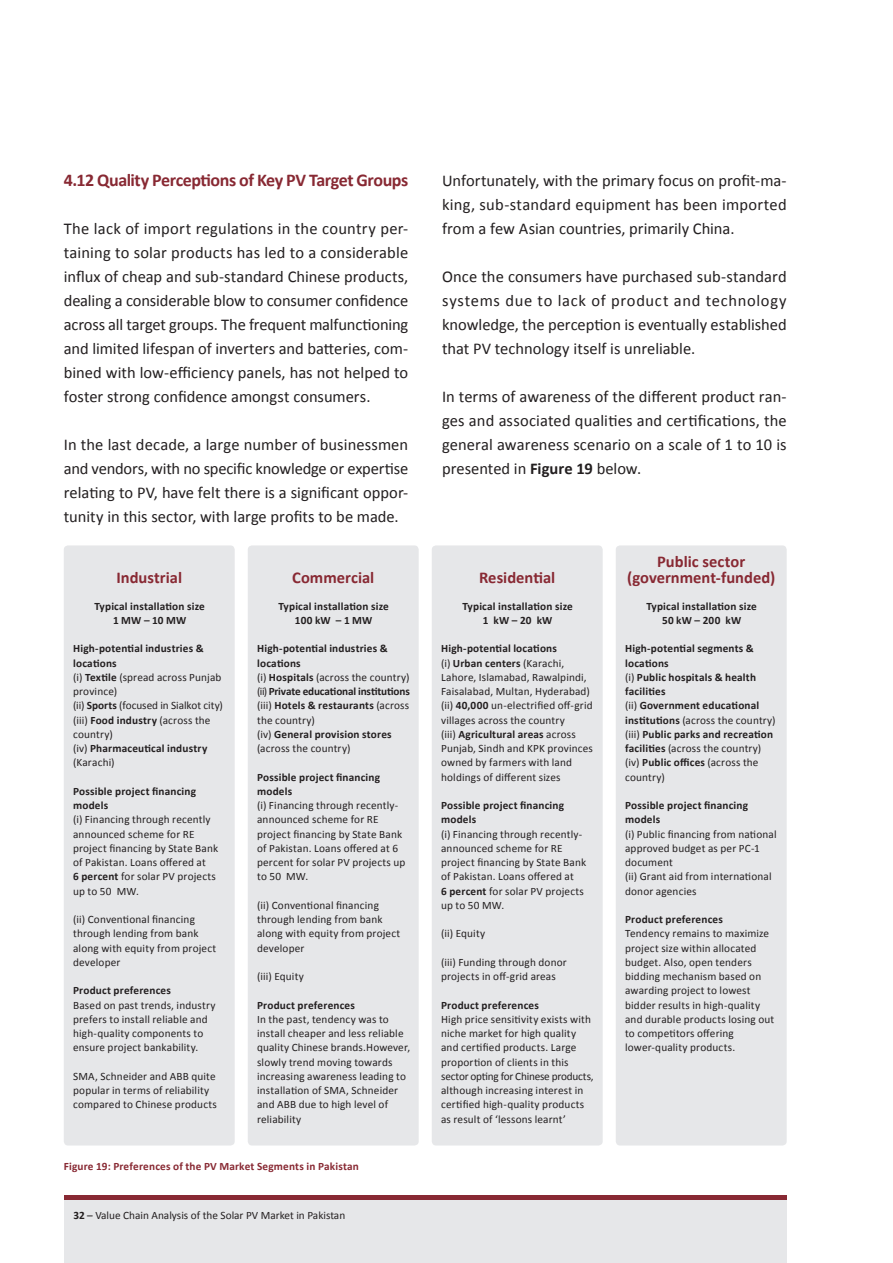
<style>
.page{position:relative;width:893px;height:1263px;background:#fff}
.page>*{position:absolute;margin:0;border:0;box-sizing:border-box;transform-origin:0 0}
.t1{font:700 18px "Calibri";letter-spacing:-.025em;color:#882933}
.t2{font:16.5px/24px "Calibri";color:#231f20;text-align:justify}
.t3{font:700 16.5px/16.5px "Calibri";color:#882933;text-align:center}
.t4{font:11.25px/14.2px "Calibri";letter-spacing:.015em;color:#231f20}
.t5{font:700 11.25px/14.2px "Calibri";letter-spacing:.015em;color:#231f20}
.t6{font:700 11.25px "Calibri";letter-spacing:.015em;color:#882933}
.s1{font-weight:700}
.s2{font-weight:400}
</style>
<div class="page">
<div style="left:64px;top:1199px;width:723px;height:64px;background:#e6e7e9"></div>
<hr style="left:64px;top:1195px;width:723px;height:4px;background:#882933">
<div style="left:64px;top:545px;width:171px;height:600px;background:#e6e7e9;border-radius:4px"></div>
<div style="left:616px;top:545px;width:171px;height:600px;background:#e6e7e9;border-radius:4px"></div>
<div style="left:248px;top:545px;width:171px;height:600px;background:#e6e7e9;border-radius:4px"></div>
<div style="left:432px;top:545px;width:171px;height:600px;background:#e6e7e9;border-radius:4px"></div>
<h1 class="t1" style="left:64px;top:169px;width:346px">4.12 Quality Perceptions of Key PV Target Groups</h1>
<p class="t2" style="left:64px;top:216px;width:346px">The lack of import regulations in the country per&shy;taining to solar products has led to a considerable influx of cheap and sub-standard Chinese products, dealing a considerable blow to consumer confidence across all target groups. The frequent malfunctioning and limited lifespan of inverters and batteries, com&shy;bined with low-efficiency panels, has not helped to foster strong confidence amongst consumers.</p>
<h2 class="t2" style="left:64px;top:432px;width:346px">In the last decade, a large number of businessmen and vendors, with no specific knowledge or expertise relating to PV, have felt there is a significant oppor&shy;tunity in this sector, with large profits to be made.</h2>
<h2 class="t2" style="left:442px;top:168px;width:346px">Unfortunately, with the primary focus on profit-ma&shy;king, sub-standard equipment has been imported from a few Asian countries, primarily China.</h2>
<h2 class="t2" style="left:442px;top:264px;width:346px">Once the consumers have purchased sub-standard systems due to lack of product and technology knowledge, the perception is eventually established that PV technology itself is unreliable.</h2>
<h2 class="t2" style="left:442px;top:384px;width:346px">In terms of awareness of the different product ran&shy;ges and associated qualities and certifications, the general awareness scenario on a scale of 1 to 10 is presented in <span class="s1">Figure 19</span> below.</h2>
<h2 class="t3" style="left:116px;top:569px;width:67px">Industrial</h2>
<h2 class="t3" style="left:292px;top:569px;width:84px">Commercial</h2>
<h2 class="t3" style="left:479px;top:569px;width:78px">Residential</h2>
<h2 class="t3" style="left:627px;top:552px;width:149px">Public sector (government-funded)</h2>
<p class="t5" style="left:94px;top:598px;width:112px;text-align:center">Typical installation size<br>1 MW – 10 MW</p>
<p class="t4" style="left:73px;top:641px;width:151px"><span class="s1">High-potential industries &amp; locations<br></span>(i) <span class="s1">Textile</span> (spread across Punjab province)<br>(ii) <span class="s1">Sports</span> (focused in Sialkot city) (iii) <span class="s1">Food industry</span> (across the country)<br>(iv) <span class="s1">Pharmaceutical industry </span>(Karachi)</p>
<p class="t5" style="left:73px;top:783px;width:124px">Possible project financing models</p>
<p class="t4" style="left:73px;top:812px;width:147px">(i) Financing through recently announced scheme for RE project financing by State Bank of Pakistan. Loans offered at<br><span class="s1">6 percent</span> for solar PV projects up to 50 MW.</p>
<p class="t4" style="left:73px;top:912px;width:145px">(ii) Conventional financing through lending from bank along with equity from project developer</p>
<p class="t5" style="left:73px;top:983px;width:99px">Product preferences</p>
<p class="t4" style="left:73px;top:997px;width:144px">Based on past trends, industry prefers to install reliable and high-quality components to ensure project bankability.</p>
<p class="t4" style="left:73px;top:1068px;width:145px">SMA, Schneider and ABB quite popular in terms of reliability compared to Chinese products</p>
<p class="t5" style="left:278px;top:598px;width:112px;text-align:center">Typical installation size<br>100 kW – 1 MW</p>
<p class="t5" style="left:257px;top:641px;width:154px">High-potential industries &amp; locations<br><span class="s2">(i)</span> Hospitals <span class="s2">(across the country) (ii)</span> Private educational institutions <span class="s2">(iii)</span> Hotels &amp; restaurants <span class="s2">(across the country)<br>(iv)</span> General provision stores <span class="s2">(across the country)</span></p>
<p class="t5" style="left:257px;top:769px;width:124px">Possible project financing models</p>
<p class="t4" style="left:257px;top:798px;width:150px">(i) Financing through recently&shy;announced scheme for RE project financing by State Bank of Pakistan. Loans offered at 6 percent for solar PV projects up to 50 MW.</p>
<p class="t4" style="left:257px;top:897px;width:145px">(ii) Conventional financing through lending from bank along with equity from project developer</p>
<p class="t4" style="left:257px;top:969px;width:48px">(iii) Equity</p>
<p class="t5" style="left:257px;top:997px;width:99px">Product preferences</p>
<p class="t4" style="left:257px;top:1011px;width:155px">In the past, tendency was to install cheaper and less reliable quality Chinese brands.However, slowly trend moving towards increasing awareness leading to installation of SMA, Schneider and ABB due to high level of reliability</p>
<p class="t5" style="left:462px;top:598px;width:112px;text-align:center">Typical installation size<br>1 kW – 20 kW</p>
<p class="t4" style="left:441px;top:641px;width:153px"><span class="s1">High-potential locations<br></span>(i) <span class="s1">Urban centers</span> (Karachi,<br>Lahore, Islamabad, Rawalpindi,<br>Faisalabad, Multan, Hyderabad) (ii) <span class="s1">40,000</span> un-electrified off-grid villages across the country<br>(iii) <span class="s1">Agricultural areas</span> across<br>Punjab, Sindh and KPK provinces owned by farmers with land holdings of different sizes</p>
<p class="t5" style="left:441px;top:798px;width:124px">Possible project financing models</p>
<p class="t4" style="left:441px;top:826px;width:147px">(i) Financing through recently&shy;announced scheme for RE project financing by State Bank of Pakistan. Loans offered at<br><span class="s1">6 percent</span> for solar PV projects up to 50 MW.</p>
<p class="t4" style="left:441px;top:926px;width:46px">(ii) Equity</p>
<p class="t4" style="left:441px;top:954px;width:127px">(iii) Funding through donor projects in off-grid areas</p>
<p class="t5" style="left:441px;top:997px;width:99px">Product preferences</p>
<p class="t4" style="left:441px;top:1011px;width:154px">High price sensitivity exists with niche market for high quality and certified products. Large proportion of clients in this sector opting for Chinese products, although increasing interest in certified high-quality products as result of ‘lessons learnt’</p>
<p class="t5" style="left:646px;top:598px;width:112px;text-align:center">Typical installation size<br>50 kW – 200 kW</p>
<p class="t5" style="left:625px;top:641px;width:152px">High-potential segments &amp; locations<br><span class="s2">(i)</span> Public hospitals &amp; health facilities<br><span class="s2">(ii)</span> Government educational institutions <span class="s2">(across the country) (iii)</span> Public parks and recreation facilities <span class="s2">(across the country) (iv)</span> Public offices <span class="s2">(across the country)</span></p>
<p class="t5" style="left:625px;top:798px;width:124px">Possible project financing models</p>
<p class="t4" style="left:625px;top:826px;width:153px">(i) Public financing from national approved budget as per PC-1 document<br>(ii) Grant aid from international donor agencies</p>
<p class="t5" style="left:625px;top:912px;width:99px">Product preferences</p>
<p class="t4" style="left:625px;top:926px;width:151px">Tendency remains to maximize project size within allocated budget. Also, open tenders bidding mechanism based on awarding project to lowest bidder results in high-quality and durable products losing out to competitors offering lower-quality products.</p>
<p class="t6" style="left:64px;top:1159px;width:297px">Figure 19: Preferences of the PV Market Segments in Pakistan</p>
<p class="t4" style="left:73px;top:1207px;width:273px"><span class="s1">32</span> – Value Chain Analysis of the Solar PV Market in Pakistan</p>
</div>
